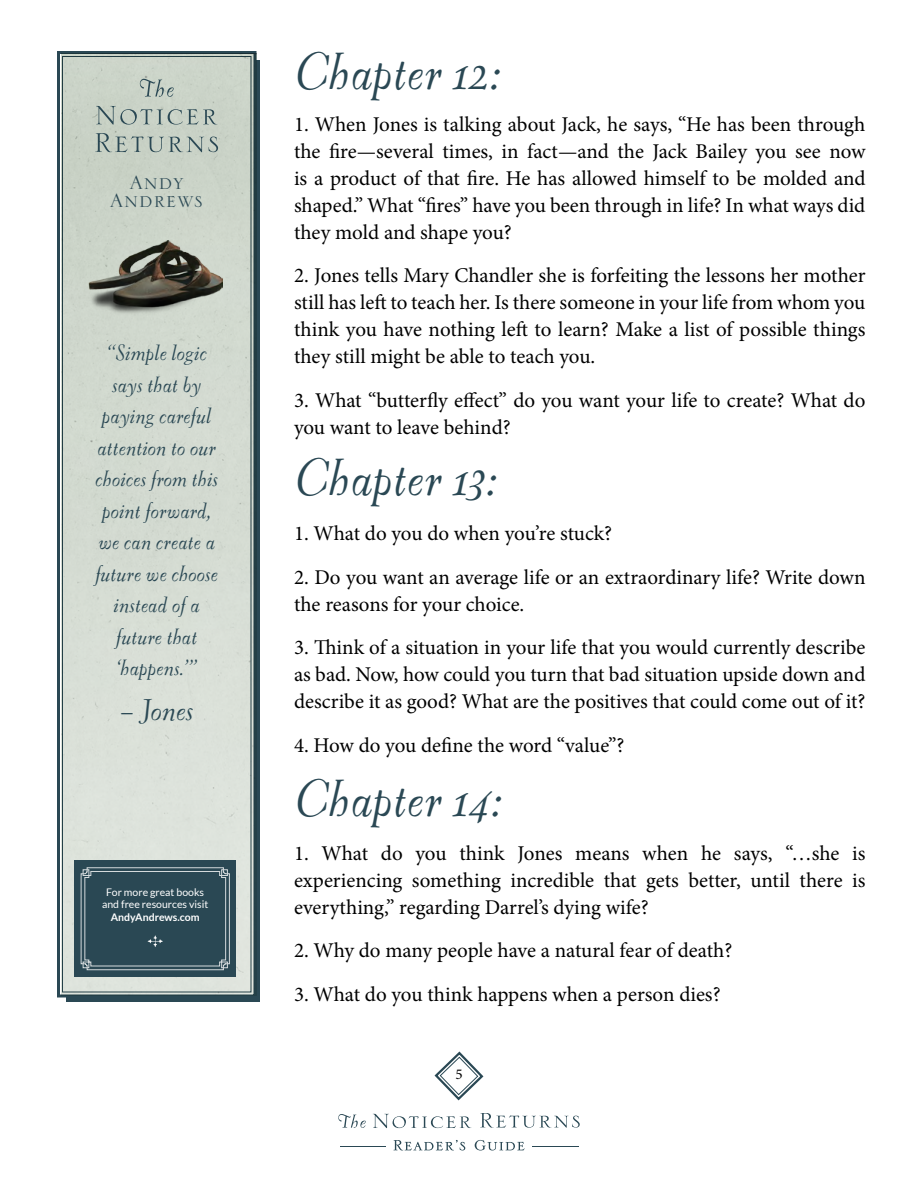
<style>
.page{position:relative;width:918px;height:1188px;background:#fff}
.page>*{position:absolute;margin:0;border:0;box-sizing:border-box;transform-origin:0 0}
.t1{font:italic 49.5px "Oneleigh";color:#2a4854}
.t2{font:italic 28.5px "Oneleigh";color:#2a4854}
.t3{font:25.5px/18px "Serlio LH";letter-spacing:.03em;color:#2a4854;text-align:center}
.t4{font:21px/27px "Minion Pro";letter-spacing:-.005em;color:#000;text-align:justify}
.t5{font:italic 21px/31.5px "Oneleigh";color:#2a4854;text-align:center}
.t6{font:15px "Minion Pro";color:#000}
.t7{font:10.5px/12.6px "Lato";color:#fff;text-align:center}
.t8{font:700 10.5px "Lato";color:#fff}
</style>
<div class="page">
<svg style="left:57px;top:51px;width:201px;height:948px;background:#576e75"></svg>
<img style="left:62px;top:53px;width:194px;height:942px">
<svg style="left:140px;top:79px;width:34px;height:18px"></svg>
<svg style="left:96px;top:106px;width:121px;height:19px;background:#b0bcb4"></svg>
<svg style="left:95px;top:133px;width:123px;height:19px;background:#adbab2"></svg>
<div style="left:74px;top:860px;width:162px;height:117px;background:#2a4854"></div>
<svg style="left:80px;top:867px;width:150px;height:104px"></svg>
<svg style="left:338px;top:1114px;width:28px;height:14px"></svg>
<svg style="left:373px;top:1114px;width:98px;height:14px"></svg>
<svg style="left:480px;top:1113px;width:100px;height:15px"></svg>
<svg style="left:394px;top:1140px;width:71px;height:10px"></svg>
<svg style="left:475px;top:1140px;width:49px;height:11px"></svg>
<hr style="left:532px;top:1146px;width:47px;height:1px;background:#2a4854">
<hr style="left:340px;top:1146px;width:46px;height:1px;background:#2a4854">
<svg style="left:434px;top:1051px;width:50px;height:50px"></svg>
<div style="left:440px;top:1057px;width:38px;height:38px;border:1px solid #2a4854;border-radius:50%"></div>
<p class="t3" style="left:110px;top:174px;width:94px">Andy<br>Andrews</p>
<p class="t5" style="left:95px;top:337px;width:125px">“Simple logic says that by paying careful attention to our choices from this point forward, we can create a future we choose instead of a future that ‘happens.’”</p>
<h2 class="t2" style="left:120px;top:694px;width:75px">– Jones</h2>
<p class="t7" style="left:102px;top:886px;width:108px">For more great books and free resources visit</p>
<p class="t8" style="left:111px;top:911px;width:90px">AndyAndrews.com</p>
<h1 class="t1" style="left:294px;top:43px;width:207px">Chapter 12:</h1>
<p class="t4" style="left:294px;top:111px;width:573px">1. When Jones is talking about Jack, he says, “He has been through the fire—several times, in fact—and the Jack Bailey you see now is a product of that fire. He has allowed himself to be molded and shaped.” What “fires” have you been through in life? In what ways did they mold and shape you?</p>
<p class="t4" style="left:294px;top:262px;width:573px">2. Jones tells Mary Chandler she is forfeiting the lessons her mother still has left to teach her. Is there someone in your life from whom you think you have nothing left to learn? Make a list of possible things they still might be able to teach you.</p>
<p class="t4" style="left:294px;top:387px;width:573px">3. What “butterfly effect” do you want your life to create? What do you want to leave behind?</p>
<h1 class="t1" style="left:294px;top:449px;width:203px">Chapter 13:</h1>
<p class="t4" style="left:294px;top:520px;width:320px">1. What do you do when you’re stuck?</p>
<p class="t4" style="left:294px;top:564px;width:573px">2. Do you want an average life or an extraordinary life? Write down the reasons for your choice.</p>
<p class="t4" style="left:294px;top:634px;width:573px">3. Think of a situation in your life that you would currently describe as bad. Now, how could you turn that bad situation upside down and describe it as good? What are the positives that could come out of it?</p>
<p class="t4" style="left:294px;top:732px;width:332px">4. How do you define the word “value”?</p>
<h1 class="t1" style="left:294px;top:770px;width:208px">Chapter 14:</h1>
<p class="t4" style="left:294px;top:840px;width:573px">1. What do you think Jones means when he says, “…she is experiencing something incredible that gets better, until there is everything,” regarding Darrel’s dying wife?</p>
<p class="t4" style="left:294px;top:937px;width:440px">2. Why do many people have a natural fear of death?</p>
<p class="t4" style="left:294px;top:981px;width:428px">3. What do you think happens when a person dies?</p>
<p class="t6" style="left:455px;top:1064px;width:9px">5</p>
</div>
